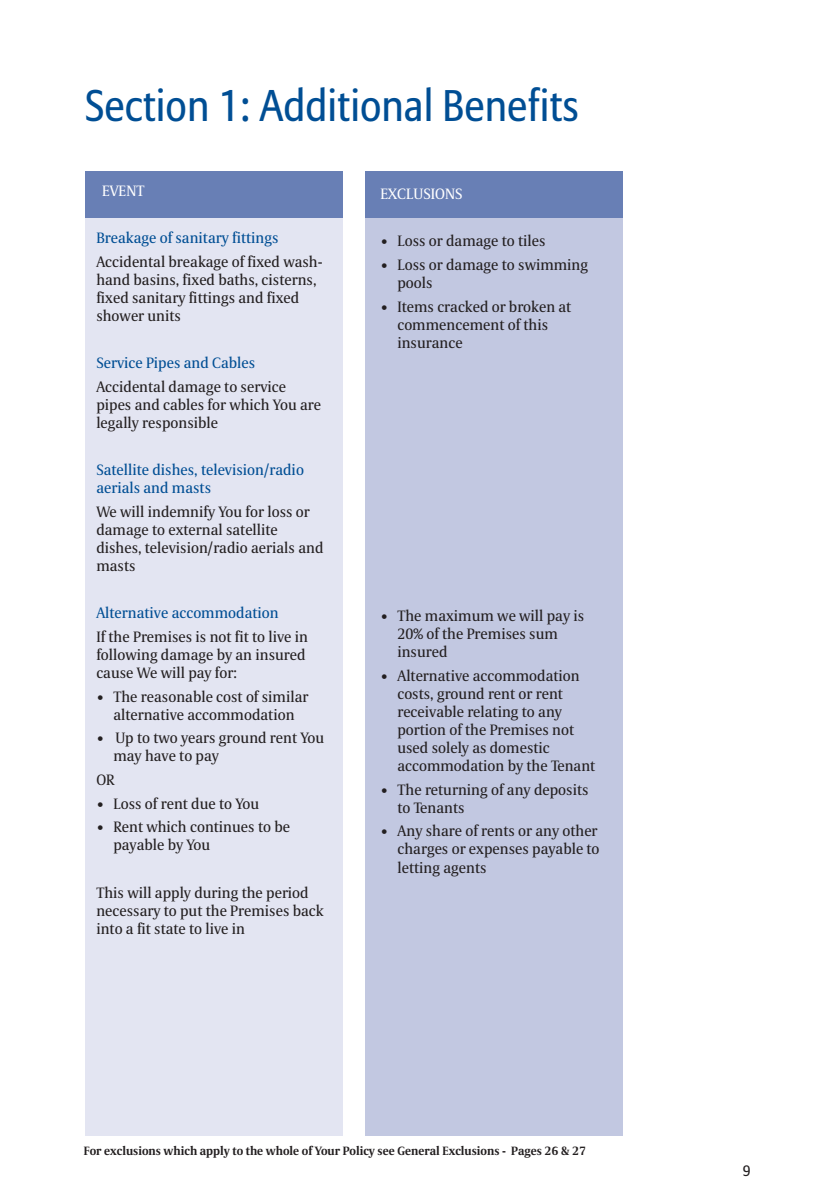
<style>
.page{position:relative;width:838px;height:1191px;background:#fff}
.page>*{position:absolute;margin:0;border:0;box-sizing:border-box;transform-origin:0 0}
.t1{font:44px "Allianz Sans";color:#004e94;scale:.95 1}
.t2{font:15px/18px "Allianz Serif";color:#231f20}
.t3{font:15px/18px "Allianz Serif";color:#004e94}
.t4{font:15px "Allianz Serif";color:#fff}
.t5{font:15px "Allianz Sans";color:#231f20}
.t6{font:700 12px "Allianz Serif";color:#231f20}
</style>
<div class="page">
<div style="left:85px;top:172px;width:258px;height:964px;background:#e3e5f2"></div>
<div style="left:366px;top:172px;width:257px;height:964px;background:#c2c8e1"></div>
<div style="left:85px;top:172px;width:258px;height:46px;background:#687fb5"></div>
<div style="left:366px;top:172px;width:257px;height:46px;background:#687fb5"></div>
<h1 class="t1" style="left:85px;top:87px;width:521px">Section 1: Additional Benefits</h1>
<p class="t4" style="left:102px;top:184px;width:44px">EVENT</p>
<p class="t3" style="left:96px;top:230px;width:184px">Breakage of sanitary fittings</p>
<p class="t2" style="left:96px;top:254px;width:228px">Accidental breakage of fixed wash&shy;hand basins, fixed baths, cisterns, fixed sanitary fittings and fixed shower units</p>
<p class="t3" style="left:96px;top:355px;width:160px">Service Pipes and Cables</p>
<p class="t2" style="left:96px;top:379px;width:226px">Accidental damage to service pipes and cables for which You are legally responsible</p>
<p class="t3" style="left:96px;top:462px;width:209px">Satellite dishes, television/radio aerials and masts</p>
<p class="t2" style="left:96px;top:504px;width:229px">We will indemnify You for loss or damage to external satellite dishes, television/radio aerials and masts</p>
<p class="t3" style="left:96px;top:605px;width:184px">Alternative accommodation</p>
<p class="t2" style="left:96px;top:629px;width:213px">If the Premises is not fit to live in following damage by an insured cause We will pay for:</p>
<p class="t2" style="left:96px;top:688px;width:214px;text-align:center">• The reasonable cost of similar alternative accommodation</p>
<p class="t2" style="left:113px;top:730px;width:212px;text-indent:-17px">• Up to two years ground rent You may have to pay</p>
<p class="t2" style="left:96px;top:772px;width:20px">OR</p>
<p class="t2" style="left:96px;top:795px;width:164px">• Loss of rent due to You</p>
<p class="t2" style="left:113px;top:819px;width:178px;text-indent:-17px">• Rent which continues to be payable by You</p>
<p class="t2" style="left:96px;top:884px;width:229px">This will apply during the period necessary to put the Premises back into a fit state to live in</p>
<p class="t4" style="left:380px;top:187px;width:84px">EXCLUSIONS</p>
<p class="t2" style="left:380px;top:233px;width:167px">• Loss or damage to tiles</p>
<p class="t2" style="left:397px;top:257px;width:192px;text-indent:-17px">• Loss or damage to swimming pools</p>
<p class="t2" style="left:397px;top:298px;width:175px;text-indent:-17px">• Items cracked or broken at commencement of this insurance</p>
<p class="t2" style="left:397px;top:608px;width:188px;text-indent:-17px">• The maximum we will pay is<br>20% of the Premises sum insured</p>
<p class="t2" style="left:397px;top:668px;width:199px;text-indent:-17px">• Alternative accommodation costs, ground rent or rent receivable relating to any portion of the Premises not used solely as domestic accommodation by the Tenant</p>
<p class="t2" style="left:397px;top:781px;width:192px;text-indent:-17px">• The returning of any deposits to Tenants</p>
<p class="t2" style="left:397px;top:823px;width:204px;text-indent:-17px">• Any share of rents or any other charges or expenses payable to letting agents</p>
<p class="t6" style="left:84px;top:1145px;width:504px">For exclusions which apply to the whole of Your Policy see General Exclusions - Pages 26 &amp; 27</p>
<p class="t5" style="left:743px;top:1164px;width:9px">9</p>
</div>
